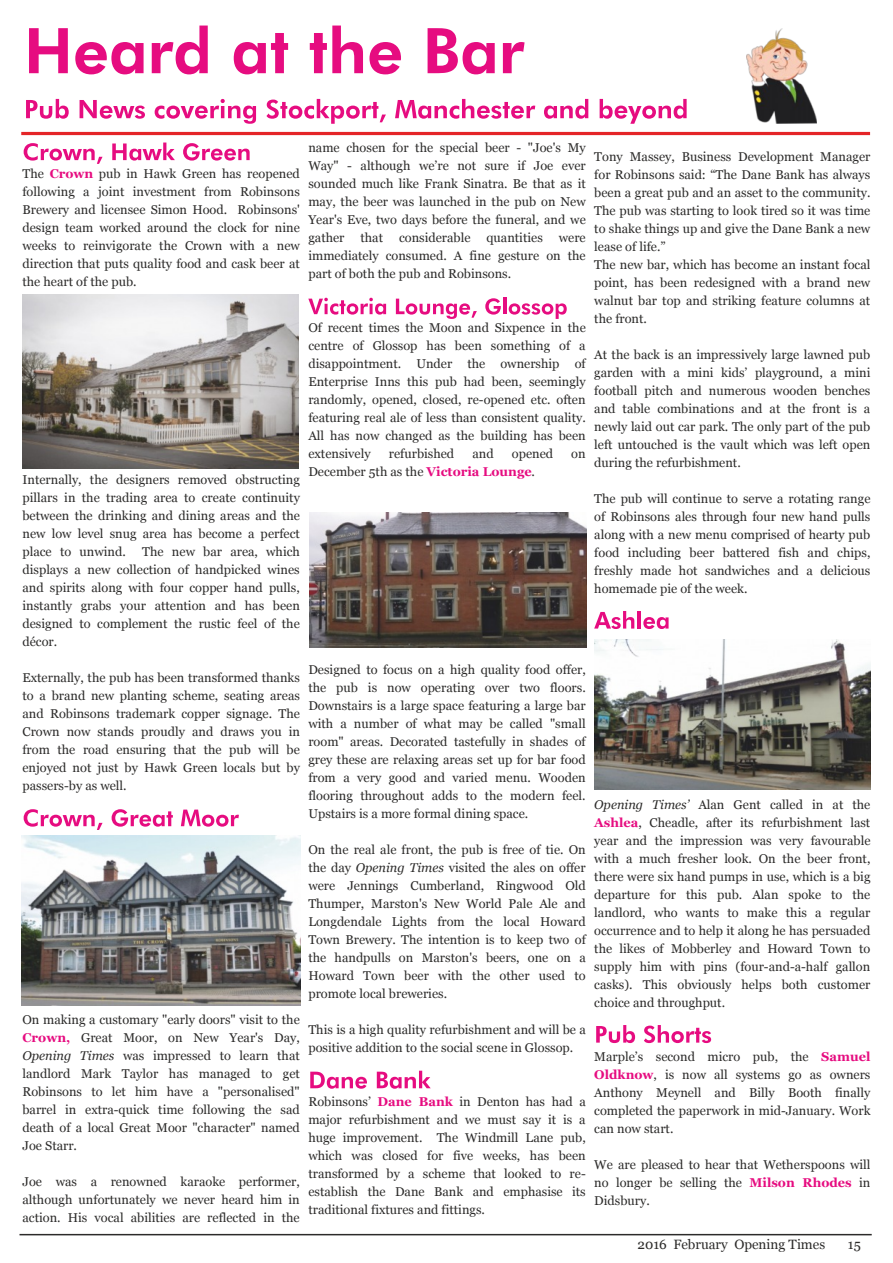
<style>
.page{position:relative;width:893px;height:1263px;background:#fff}
.page>*{position:absolute;margin:0;border:0;box-sizing:border-box;transform-origin:0 0}
.t1{font:13.5px "Georgia";color:#2c2b2a}
.t2{font:12.75px/18px "Georgia";color:#2c2b2a;text-align:justify}
.t3{font:12.75px "Georgia";color:#000}
.s1{font-weight:700;color:#e60c80}
.s2{font-style:italic}
</style>
<div class="page">
<svg style="left:29px;top:28px;width:39px;height:45px"></svg>
<svg style="left:75px;top:42px;width:69px;height:32px"></svg>
<svg style="left:152px;top:26px;width:56px;height:48px"></svg>
<svg style="left:234px;top:33px;width:54px;height:41px"></svg>
<svg style="left:310px;top:26px;width:53px;height:47px"></svg>
<svg style="left:369px;top:42px;width:32px;height:32px"></svg>
<svg style="left:428px;top:28px;width:67px;height:46px"></svg>
<svg style="left:503px;top:42px;width:22px;height:31px"></svg>
<svg style="left:26px;top:99px;width:43px;height:20px"></svg>
<svg style="left:80px;top:100px;width:65px;height:19px"></svg>
<svg style="left:155px;top:99px;width:101px;height:25px"></svg>
<svg style="left:266px;top:99px;width:120px;height:25px"></svg>
<svg style="left:395px;top:99px;width:140px;height:20px"></svg>
<svg style="left:544px;top:99px;width:44px;height:20px"></svg>
<svg style="left:600px;top:99px;width:87px;height:25px"></svg>
<svg style="left:24px;top:143px;width:79px;height:21px"></svg>
<svg style="left:112px;top:143px;width:63px;height:18px"></svg>
<svg style="left:183px;top:143px;width:67px;height:18px"></svg>
<svg style="left:24px;top:809px;width:79px;height:21px"></svg>
<svg style="left:112px;top:809px;width:61px;height:18px"></svg>
<svg style="left:181px;top:809px;width:58px;height:18px"></svg>
<svg style="left:308px;top:298px;width:78px;height:17px"></svg>
<svg style="left:396px;top:299px;width:81px;height:20px"></svg>
<svg style="left:485px;top:298px;width:16px;height:17px"></svg>
<hr style="left:503px;top:298px;width:3px;height:16px;background:#e60c80">
<svg style="left:509px;top:303px;width:58px;height:16px"></svg>
<svg style="left:310px;top:1072px;width:57px;height:17px"></svg>
<svg style="left:377px;top:1071px;width:54px;height:18px"></svg>
<svg style="left:594px;top:611px;width:40px;height:18px"></svg>
<hr style="left:638px;top:611px;width:3px;height:17px;background:#e60c80">
<svg style="left:643px;top:617px;width:26px;height:12px"></svg>
<svg style="left:596px;top:1025px;width:39px;height:18px"></svg>
<svg style="left:644px;top:1025px;width:67px;height:18px"></svg>
<hr style="left:21px;top:132px;width:849px;height:3px;background:#e42527">
<img style="left:22px;top:295px;width:276px;height:173px">
<img style="left:22px;top:835px;width:278px;height:171px">
<img style="left:309px;top:512px;width:278px;height:135px">
<img style="left:595px;top:640px;width:276px;height:150px">
<hr style="left:19px;top:1234px;width:853px;height:1px;background:#2c2b2a">
<img style="left:747px;top:28px;width:70px;height:95px">
<p class="t2" style="left:308px;top:140px;width:279px">name chosen for the special beer - "Joe's My Way" - although we’re not sure if Joe ever sounded much like Frank Sinatra. Be that as it may, the beer was launched in the pub on New Year's Eve, two days before the funeral, and we gather</p>
<p class="t2" style="left:594px;top:148px;width:278px;text-align:left">Tony Massey, Business Development Manager for Robinsons said: “The Dane Bank has always been a great pub and an asset to the community.<br>The pub was starting to look tired so it was time to shake things up and give the Dane Bank a new lease of life.”<br>The new bar, which has become an instant focal point, has been redesigned with a brand new walnut bar top and striking feature columns at the front.</p>
<p class="t2" style="left:594px;top:346px;width:278px">At the back is an impressively large lawned pub garden with a mini kids’ playground, a mini football pitch and numerous wooden benches and table combinations and at the front is a newly laid out car park. The only part of the pub left untouched is the vault which was left open during the refurbishment.</p>
<p class="t2" style="left:594px;top:490px;width:278px">The pub will continue to serve a rotating range of Robinsons ales through four new hand pulls along with a new menu comprised of hearty pub food including beer battered fish and chips, freshly made hot sandwiches and a delicious homemade pie of the week.</p>
<p class="t2" style="left:22px;top:166px;width:279px">The <span class="s1">Crown</span> pub in Hawk Green has reopened following a joint investment from Robinsons Brewery and licensee Simon Hood. Robinsons' design team worked around the clock for nine weeks to reinvigorate the Crown with a new direction that puts quality food and cask beer at the heart of the pub.</p>
<p class="t2" style="left:360px;top:230px;width:112px">that considerable</p>
<p class="t2" style="left:486px;top:230px;width:58px">quantities</p>
<p class="t2" style="left:308px;top:230px;width:279px;text-indent:250px">were immediately consumed. A fine gesture on the part of both the pub and Robinsons.</p>
<p class="t2" style="left:308px;top:320px;width:279px">Of recent times the Moon and Sixpence in the centre of Glossop has been something of a disappointment. Under the ownership of Enterprise Inns this pub had been, seemingly randomly, opened, closed, re-opened etc. often featuring real ale of less than consistent quality.<br>All has now changed as the building has been extensively</p>
<p class="t2" style="left:389px;top:446px;width:67px">refurbished</p>
<p class="t2" style="left:472px;top:446px;width:23px">and</p>
<p class="t2" style="left:512px;top:446px;width:43px">opened</p>
<p class="t2" style="left:571px;top:446px;width:16px">on</p>
<p class="t2" style="left:308px;top:464px;width:228px">December 5th as the <span class="s1">Victoria Lounge</span>.</p>
<p class="t2" style="left:22px;top:472px;width:279px">Internally, the designers removed obstructing pillars in the trading area to create continuity between the drinking and dining areas and the new low level snug area has become a perfect place to unwind.</p>
<p class="t2" style="left:22px;top:544px;width:279px;text-indent:120px">The new bar area, which displays a new collection of handpicked wines and spirits along with four copper hand pulls, instantly grabs your attention and has been designed to complement the rustic feel of the décor.</p>
<p class="t2" style="left:22px;top:670px;width:279px">Externally, the pub has been transformed thanks to a brand new planting scheme, seating areas and Robinsons trademark copper signage. The Crown now stands proudly and draws you in from the road ensuring that the pub will be enjoyed not just by Hawk Green locals but by passers-by as well.</p>
<p class="t2" style="left:308px;top:662px;width:279px">Designed to focus on a high quality food offer, the pub is now operating over two floors.<br>Downstairs is a large space featuring a large bar with a number of what may be called "small room" areas. Decorated tastefully in shades of grey these are relaxing areas set up for bar food from a very good and varied menu. Wooden flooring throughout adds to the modern feel.<br>Upstairs is a more formal dining space.</p>
<p class="t2" style="left:308px;top:842px;width:279px">On the real ale front, the pub is free of tie. On the day <span class="s2">Opening Times</span> visited the ales on offer were Jennings Cumberland, Ringwood Old Thumper, Marston's New World Pale Ale and Longdendale Lights from the local Howard Town Brewery. The intention is to keep two of the handpulls on Marston's beers, one on a Howard Town beer with the other used to promote local breweries.</p>
<p class="t2" style="left:308px;top:1022px;width:279px">This is a high quality refurbishment and will be a positive addition to the social scene in Glossop.</p>
<p class="t2" style="left:594px;top:796px;width:278px"><span class="s2">Opening Times’</span> Alan Gent called in at the <span class="s1">Ashlea</span>, Cheadle, after its refurbishment last year and the impression was very favourable with a much fresher look. On the beer front, there were six hand pumps in use, which is a big departure for this pub. Alan spoke to the landlord, who wants to make this a regular occurrence and to help it along he has persuaded the likes of Mobberley and Howard Town to supply him with pins (four-and-a-half gallon casks). This obviously helps both customer choice and throughput.</p>
<p class="t2" style="left:22px;top:1012px;width:279px">On making a customary "early doors" visit to the <span class="s1">Crown,</span> Great Moor, on New Year's Day, <span class="s2">Opening Times</span> was impressed to learn that landlord Mark Taylor has managed to get Robinsons to let him have a "personalised" barrel in extra-quick time following the sad death of a local Great Moor "character" named Joe Starr.</p>
<p class="t2" style="left:22px;top:1174px;width:279px">Joe was a renowned karaoke performer, although unfortunately we never heard him in action. His vocal abilities are reflected in the</p>
<p class="t2" style="left:594px;top:1048px;width:278px">Marple’s second micro pub, the <span class="s1">Samuel Oldknow</span>, is now all systems go as owners Anthony Meynell and Billy Booth finally completed the paperwork in mid-January. Work can now start.</p>
<p class="t2" style="left:594px;top:1156px;width:278px">We are pleased to hear that Wetherspoons will no longer be selling the <span class="s1">Milson Rhodes</span> in Didsbury.</p>
<p class="t1" style="left:637px;top:1238px;width:189px">2016 February Opening Times</p>
<p class="t1" style="left:848px;top:1238px;width:14px">15</p>
<p class="t2" style="left:308px;top:1094px;width:279px">Robinsons’ <span class="s1">Dane Bank</span> in Denton has had a major refurbishment and we must say it is a huge improvement. The Windmill Lane pub, which was closed for five weeks, has been transformed by a scheme that looked to re&shy;establish the Dane Bank and emphasise its traditional fixtures and fittings.</p>
<p class="t3" style="left:641px;top:1232px;width:221px">2016 FEBRUARY OPENING TIMES 15</p>
</div>
